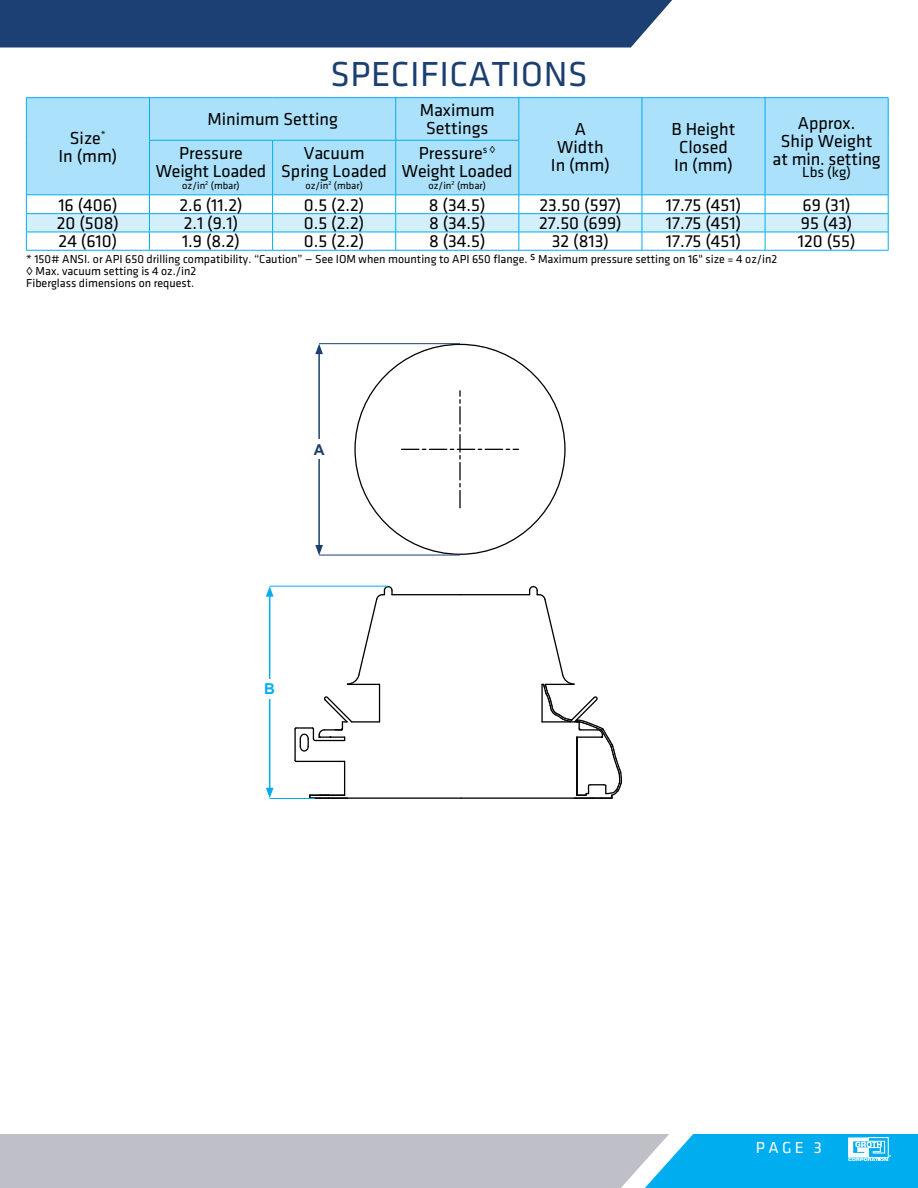
<style>
.page{position:relative;width:918px;height:1188px;background:#fff}
.page>*{position:absolute;margin:0;border:0;box-sizing:border-box;transform-origin:0 0}
.t1{font:36px "Klavika";letter-spacing:.015em;color:#1c3f72}
.t2{font:18px/18px "Klavika";color:#000;text-align:center}
.t3{font:16.5px "Klavika";color:#fff}
.t4{font:15px "Klavika";color:#000}
.t5{font:700 15px "Arial";color:#00aeef}
.t6{font:700 15px "Arial";color:#1c3f72}
.t7{font:12px/12px "Klavika";color:#000}
.t8{font:10.5px "Klavika";color:#000}
</style>
<div class="page">
<div style="left:0;top:0;width:672px;height:47px;background:#1c4073"></div>
<svg style="left:0;top:1134px;width:918px;height:54px;background:#90bdd3"></svg>
<div style="left:27px;top:98px;width:861px;height:97px;background:#abe1fa"></div>
<hr style="left:26px;top:97px;width:123px;height:1px;background:#00aeef">
<hr style="left:26px;top:98px;width:1px;height:42px;background:#00aeef">
<hr style="left:26px;top:140px;width:1px;height:55px;background:#00aeef">
<hr style="left:149px;top:97px;width:124px;height:1px;background:#00aeef">
<hr style="left:149px;top:98px;width:1px;height:42px;background:#00aeef">
<hr style="left:273px;top:97px;width:123px;height:1px;background:#00aeef">
<hr style="left:396px;top:97px;width:123px;height:1px;background:#00aeef">
<hr style="left:395px;top:98px;width:1px;height:42px;background:#00aeef">
<hr style="left:519px;top:97px;width:123px;height:1px;background:#00aeef">
<hr style="left:519px;top:98px;width:1px;height:42px;background:#00aeef">
<hr style="left:642px;top:97px;width:123px;height:1px;background:#00aeef">
<hr style="left:642px;top:98px;width:1px;height:42px;background:#00aeef">
<hr style="left:765px;top:97px;width:123px;height:1px;background:#00aeef">
<hr style="left:765px;top:98px;width:1px;height:42px;background:#00aeef">
<hr style="left:888px;top:98px;width:1px;height:42px;background:#00aeef">
<hr style="left:642px;top:140px;width:1px;height:55px;background:#00aeef">
<hr style="left:765px;top:140px;width:1px;height:55px;background:#00aeef">
<hr style="left:888px;top:140px;width:1px;height:55px;background:#00aeef">
<hr style="left:149px;top:140px;width:124px;height:1px;background:#00aeef">
<hr style="left:149px;top:140px;width:1px;height:55px;background:#00aeef">
<hr style="left:273px;top:140px;width:123px;height:1px;background:#00aeef">
<hr style="left:272px;top:140px;width:1px;height:55px;background:#00aeef">
<hr style="left:396px;top:140px;width:123px;height:1px;background:#00aeef">
<hr style="left:395px;top:140px;width:1px;height:55px;background:#00aeef">
<hr style="left:519px;top:140px;width:1px;height:55px;background:#00aeef">
<svg style="left:26px;top:195px;width:863px;height:55px"></svg>
<hr style="left:26px;top:250px;width:123px;height:1px;background:#00aeef">
<hr style="left:149px;top:250px;width:124px;height:1px;background:#00aeef">
<hr style="left:273px;top:250px;width:123px;height:1px;background:#00aeef">
<hr style="left:396px;top:250px;width:123px;height:1px;background:#00aeef">
<hr style="left:519px;top:250px;width:123px;height:1px;background:#00aeef">
<hr style="left:642px;top:250px;width:123px;height:1px;background:#00aeef">
<hr style="left:765px;top:250px;width:123px;height:1px;background:#00aeef">
<svg style="left:401px;top:391px;width:118px;height:117px"></svg>
<hr style="left:310px;top:797px;width:151px;height:2px;background:#010101">
<hr style="left:461px;top:797px;width:151px;height:2px;background:#010101">
<svg style="left:309px;top:795px;width:39px;height:4px"></svg>
<hr style="left:379px;top:684px;width:1px;height:38px;background:#010101">
<hr style="left:296px;top:761px;width:49px;height:1px;background:#010101">
<hr style="left:294px;top:729px;width:2px;height:31px;background:#010101">
<hr style="left:392px;top:594px;width:69px;height:1px;background:#010101">
<hr style="left:461px;top:594px;width:69px;height:1px;background:#010101">
<hr style="left:344px;top:761px;width:1px;height:34px;background:#010101">
<svg style="left:294px;top:696px;width:58px;height:56px"></svg>
<hr style="left:352px;top:721px;width:28px;height:2px;background:#010101">
<svg style="left:346px;top:585px;width:47px;height:100px"></svg>
<svg style="left:528px;top:586px;width:94px;height:213px"></svg>
<hr style="left:270px;top:798px;width:45px;height:1px;background:#00aeef">
<hr style="left:269px;top:594px;width:1px;height:196px;background:#00aeef">
<svg style="left:266px;top:788px;width:8px;height:10px"></svg>
<svg style="left:266px;top:586px;width:8px;height:11px"></svg>
<hr style="left:270px;top:586px;width:118px;height:1px;background:#00aeef">
<div style="left:259px;top:679px;width:22px;height:19px;background:#fff"></div>
<hr style="left:318px;top:352px;width:2px;height:195px;background:#1c3f72">
<svg style="left:315px;top:344px;width:8px;height:10px"></svg>
<svg style="left:315px;top:545px;width:8px;height:10px"></svg>
<hr style="left:319px;top:555px;width:141px;height:1px;background:#1c3f72">
<div style="left:308px;top:440px;width:22px;height:19px;background:#fff"></div>
<hr style="left:319px;top:343px;width:141px;height:1px;background:#1c3f72">
<p class="t2" style="left:58px;top:129px;width:60px">Size<sup>*<br></sup>In (mm)</p>
<h1 class="t1" style="left:331px;top:56px;width:258px">SPECIFICATIONS</h1>
<p class="t2" style="left:207px;top:111px;width:132px">Minimum Setting</p>
<p class="t2" style="left:420px;top:102px;width:77px">Maximum<br>Settings</p>
<p class="t2" style="left:156px;top:144px;width:112px">Pressure<br>Weight Loaded</p>
<p class="t8" style="left:182px;top:180px;width:59px">oz/in<sup>2</sup> (mbar)</p>
<p class="t2" style="left:281px;top:144px;width:107px">Vacuum<br>Spring Loaded</p>
<p class="t8" style="left:305px;top:180px;width:59px">oz/in<sup>2</sup> (mbar)</p>
<p class="t2" style="left:402px;top:144px;width:112px">Pressure<sup>s</sup> <sup>◊<br></sup>Weight Loaded</p>
<p class="t8" style="left:429px;top:180px;width:59px">oz/in<sup>2</sup> (mbar)</p>
<p class="t2" style="left:551px;top:120px;width:60px">A<br>Width<br>In (mm)</p>
<p class="t2" style="left:672px;top:120px;width:65px;text-align:left">B Height<br>Closed<br>In (mm)</p>
<p class="t2" style="left:773px;top:114px;width:110px">Approx.<br>Ship Weight at min. setting</p>
<p class="t4" style="left:802px;top:164px;width:50px">Lbs (kg)</p>
<p class="t2" style="left:58px;top:196px;width:61px">16 (406)</p>
<p class="t2" style="left:179px;top:196px;width:65px">2.6 (11.2)</p>
<p class="t2" style="left:304px;top:196px;width:62px">0.5 (2.2)</p>
<p class="t2" style="left:429px;top:196px;width:58px">8 (34.5)</p>
<p class="t2" style="left:539px;top:196px;width:83px">23.50 (597)</p>
<p class="t2" style="left:666px;top:196px;width:77px">17.75 (451)</p>
<p class="t2" style="left:802px;top:196px;width:50px">69 (31)</p>
<p class="t2" style="left:57px;top:214px;width:64px">20 (508)</p>
<p class="t2" style="left:184px;top:214px;width:56px">2.1 (9.1)</p>
<p class="t2" style="left:304px;top:214px;width:62px">0.5 (2.2)</p>
<p class="t2" style="left:429px;top:214px;width:58px">8 (34.5)</p>
<p class="t2" style="left:539px;top:214px;width:84px">27.50 (699)</p>
<p class="t2" style="left:666px;top:214px;width:77px">17.75 (451)</p>
<p class="t2" style="left:801px;top:214px;width:53px">95 (43)</p>
<p class="t2" style="left:59px;top:233px;width:60px">24 (610)</p>
<p class="t2" style="left:182px;top:233px;width:60px">1.9 (8.2)</p>
<p class="t2" style="left:304px;top:233px;width:62px">0.5 (2.2)</p>
<p class="t2" style="left:429px;top:233px;width:58px">8 (34.5)</p>
<p class="t2" style="left:552px;top:233px;width:59px">32 (813)</p>
<p class="t2" style="left:666px;top:233px;width:77px">17.75 (451)</p>
<p class="t2" style="left:798px;top:233px;width:59px">120 (55)</p>
<p class="t7" style="left:26px;top:253px;width:753px">* 150# ANSI. or API 650 drilling compatibility. “Caution” — See IOM when mounting to API 650 flange. s Maximum pressure setting on 16" size = 4 oz/in2 ◊ Max. vacuum setting is 4 oz./in2<br>Fiberglass dimensions on request.</p>
<p class="t6" style="left:314px;top:440px;width:12px">A</p>
<p class="t5" style="left:264px;top:679px;width:12px">B</p>
<p class="t3" style="left:756px;top:1139px;width:67px">PAGE 3</p>
</div>
